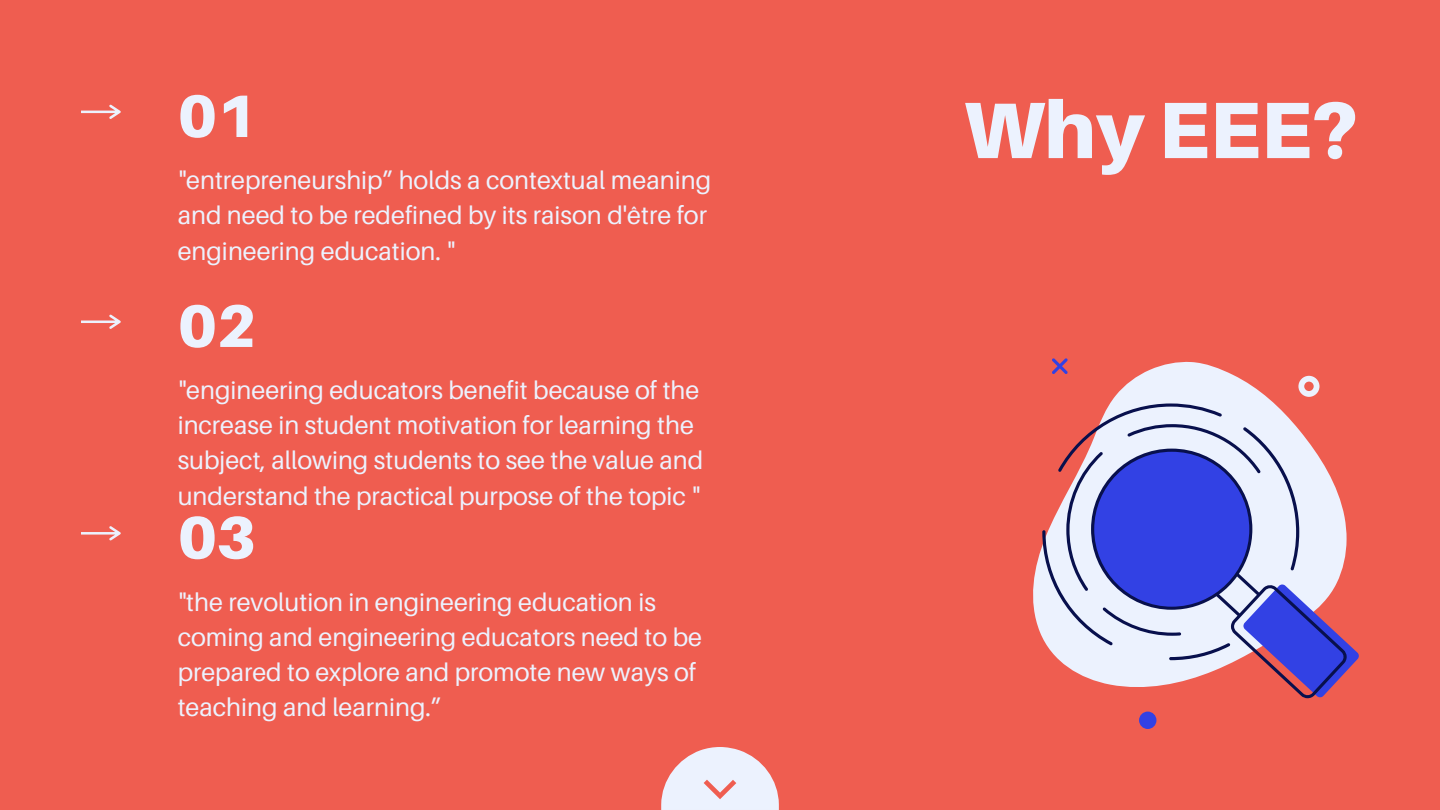
<style>
.page{position:relative;width:1440px;height:810px;background:#ef5d50}
.page>*{position:absolute;margin:0;border:0;box-sizing:border-box;transform-origin:0 0}
.t1{font:900 80px "Aileron";color:#ecf2fe}
.t2{font:900 60px "Aileron";color:#ecf2fe}
.t3{font:25.2px/35.2px "Aileron";color:#ecf2fe}
</style>
<div class="page">
<svg style="left:661px;top:747px;width:118px;height:63px"></svg>
<div style="left:1139px;top:712px;width:17px;height:17px;background:#3241e4;border-radius:50%"></div>
<svg style="left:1033px;top:361px;width:287px;height:276px"></svg>
<svg style="left:1042px;top:403px;width:305px;height:295px"></svg>
<div style="left:1133px;top:486px;width:73px;height:24px;background:#3241e4"></div>
<svg style="left:1052px;top:358px;width:16px;height:16px"></svg>
<svg style="left:81px;top:105px;width:40px;height:14px"></svg>
<svg style="left:81px;top:315px;width:40px;height:14px"></svg>
<svg style="left:81px;top:526px;width:40px;height:14px"></svg>
<h2 class="t2" style="left:178px;top:79px;width:80px">01</h2>
<h1 class="t1" style="left:963px;top:80px;width:397px">Why EEE?</h1>
<p class="t3" style="left:178px;top:162px;width:535px">"entrepreneurship” holds a contextual meaning and need to be redefined by its raison d'être for engineering education. "</p>
<h2 class="t2" style="left:178px;top:289px;width:80px">02</h2>
<p class="t3" style="left:178px;top:372px;width:527px">"engineering educators benefit because of the increase in student motivation for learning the subject, allowing students to see the value and understand the practical purpose of the topic "</p>
<h2 class="t2" style="left:178px;top:500px;width:80px">03</h2>
<p class="t3" style="left:178px;top:584px;width:526px">"the revolution in engineering education is coming and engineering educators need to be prepared to explore and promote new ways of teaching and learning.”</p>
</div>
